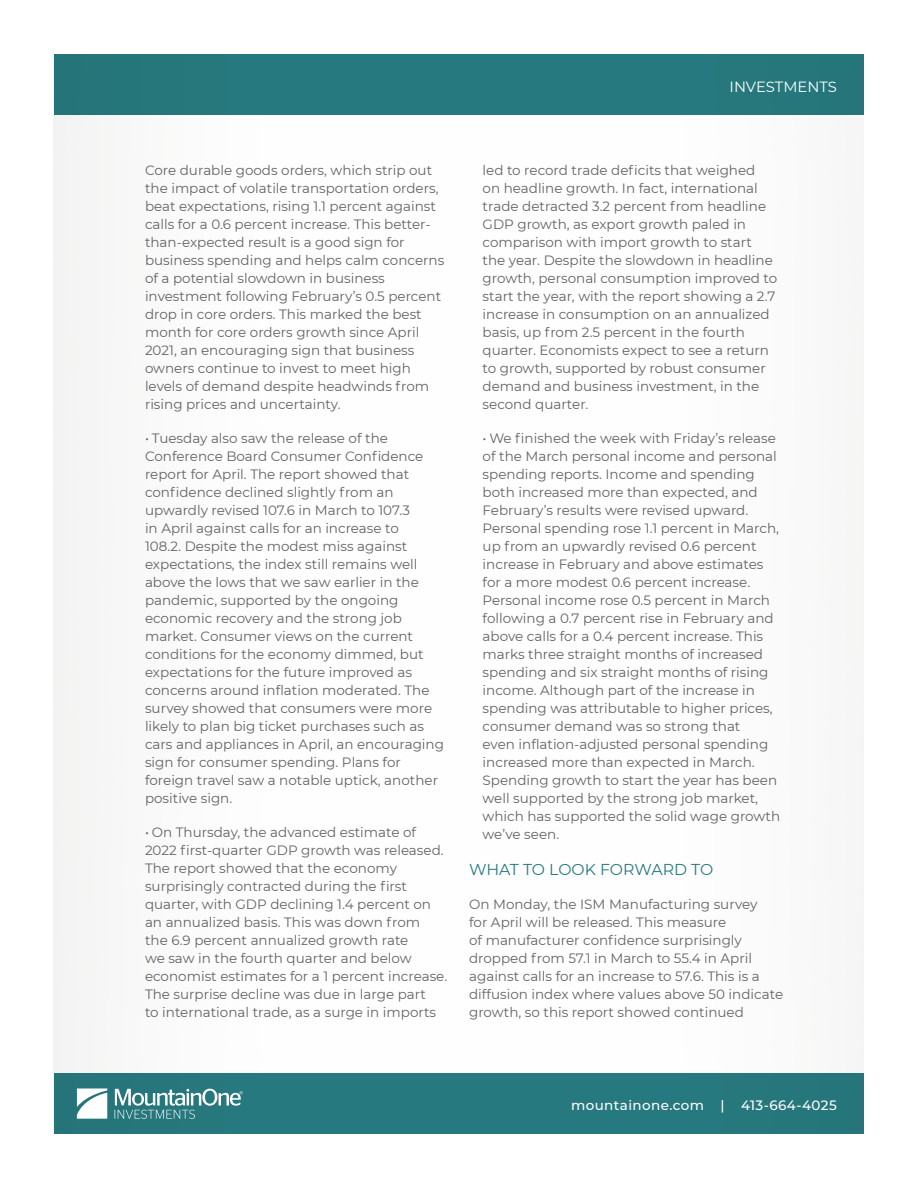
<style>
.page{position:relative;width:918px;height:1188px;background:#fff}
.page>*{position:absolute;margin:0;border:0;box-sizing:border-box;transform-origin:0 0}
.Bullets_2{font:15.75px "Montserrat";letter-spacing:-.005em;color:#277a7f}
.t1{font:14.85px "Montserrat";color:#fff}
.Bullets_2-2{font:13.5px/18px "Montserrat";color:#636366}
.t2{font:500 13.5px "Montserrat";letter-spacing:.03em;color:#fff}
</style>
<div class="page">
<div style="left:54px;top:1073px;width:810px;height:61px;background:#277a7f"></div>
<div style="left:54px;top:54px;width:810px;height:61px;background:#277a7f"></div>
<svg style="left:77px;top:1088px;width:30px;height:31px"></svg>
<svg style="left:115px;top:1089px;width:128px;height:30px"></svg>
<p class="t1" style="left:730px;top:76px;width:109px">INVESTMENTS</p>
<p class="Bullets_2-2" style="left:145px;top:161px;width:301px">Core durable goods orders, which strip out the impact of volatile transportation orders, beat expectations, rising 1.1 percent against calls for a 0.6 percent increase. This better&shy;than-expected result is a good sign for business spending and helps calm concerns of a potential slowdown in business investment following February’s 0.5 percent drop in core orders. This marked the best month for core orders growth since April 2021, an encouraging sign that business owners continue to invest to meet high levels of demand despite headwinds from rising prices and uncertainty.</p>
<p class="Bullets_2-2" style="left:145px;top:429px;width:301px">• Tuesday also saw the release of the Conference Board Consumer Confidence report for April. The report showed that confidence declined slightly from an upwardly revised 107.6 in March to 107.3<br>in April against calls for an increase to<br>108.2. Despite the modest miss against expectations, the index still remains well above the lows that we saw earlier in the pandemic, supported by the ongoing economic recovery and the strong job market. Consumer views on the current conditions for the economy dimmed, but expectations for the future improved as concerns around inflation moderated. The survey showed that consumers were more likely to plan big ticket purchases such as cars and appliances in April, an encouraging sign for consumer spending. Plans for foreign travel saw a notable uptick, another positive sign.</p>
<p class="Bullets_2-2" style="left:145px;top:823px;width:304px">• On Thursday, the advanced estimate of 2022 first-quarter GDP growth was released.<br>The report showed that the economy surprisingly contracted during the first quarter, with GDP declining 1.4 percent on an annualized basis. This was down from<br>the 6.9 percent annualized growth rate<br>we saw in the fourth quarter and below economist estimates for a 1 percent increase.<br>The surprise decline was due in large part<br>to international trade, as a surge in imports</p>
<p class="Bullets_2-2" style="left:483px;top:161px;width:296px">led to record trade deficits that weighed<br>on headline growth. In fact, international trade detracted 3.2 percent from headline GDP growth, as export growth paled in comparison with import growth to start the year. Despite the slowdown in headline growth, personal consumption improved to start the year, with the report showing a 2.7 increase in consumption on an annualized basis, up from 2.5 percent in the fourth quarter. Economists expect to see a return to growth, supported by robust consumer demand and business investment, in the second quarter.</p>
<p class="Bullets_2-2" style="left:483px;top:429px;width:299px">• We finished the week with Friday’s release of the March personal income and personal spending reports. Income and spending both increased more than expected, and February’s results were revised upward.<br>Personal spending rose 1.1 percent in March, up from an upwardly revised 0.6 percent increase in February and above estimates for a more modest 0.6 percent increase.<br>Personal income rose 0.5 percent in March following a 0.7 percent rise in February and above calls for a 0.4 percent increase. This marks three straight months of increased spending and six straight months of rising income. Although part of the increase in spending was attributable to higher prices, consumer demand was so strong that<br>even inflation-adjusted personal spending increased more than expected in March.<br>Spending growth to start the year has been well supported by the strong job market, which has supported the solid wage growth we’ve seen.</p>
<p class="Bullets_2" style="left:469px;top:859px;width:246px">WHAT TO LOOK FORWARD TO</p>
<p class="Bullets_2-2" style="left:469px;top:895px;width:316px">On Monday, the ISM Manufacturing survey<br>for April will be released. This measure<br>of manufacturer confidence surprisingly dropped from 57.1 in March to 55.4 in April against calls for an increase to 57.6. This is a diffusion index where values above 50 indicate growth, so this report showed continued</p>
<p class="t2" style="left:571px;top:1096px;width:267px">mountainone.com | 413-664-4025</p>
</div>
